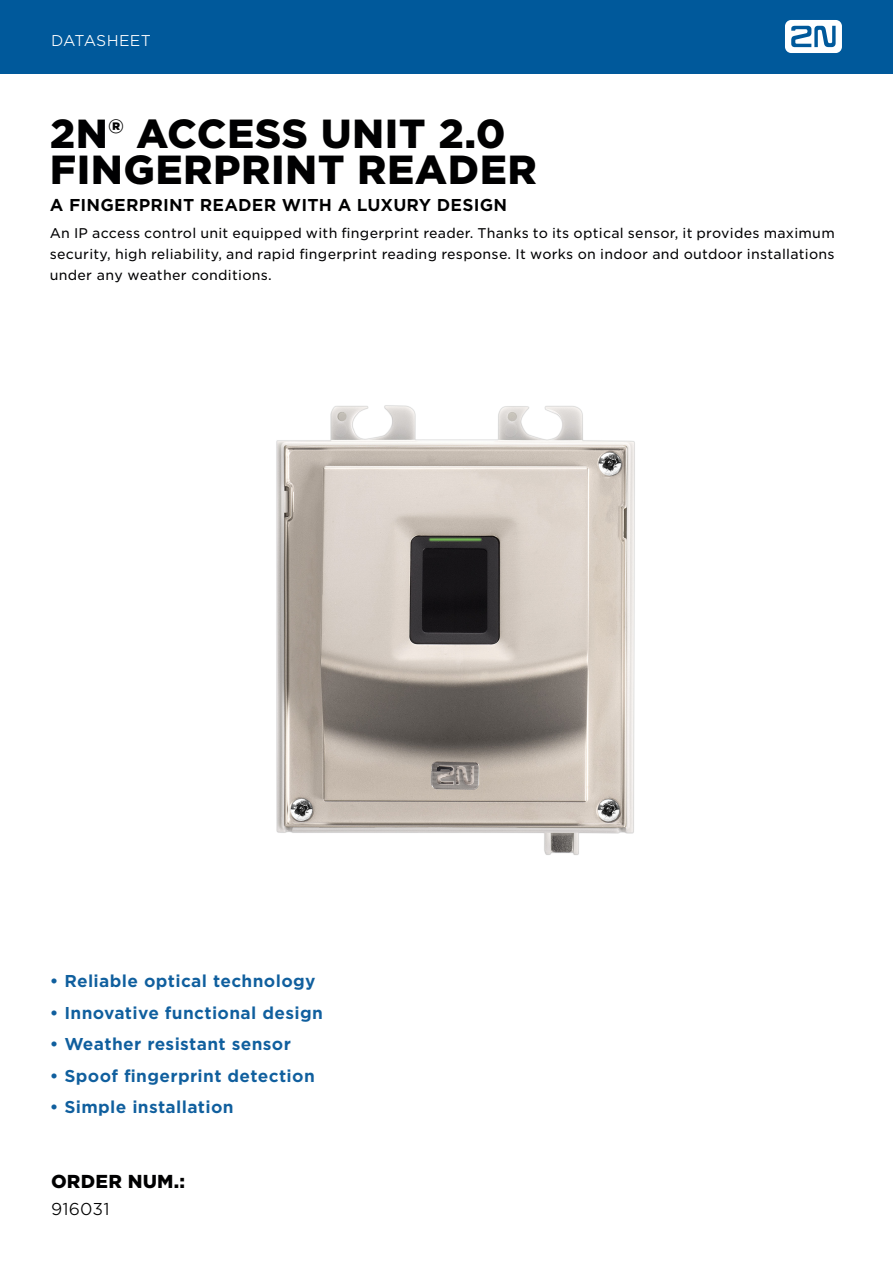
<style>
.page{position:relative;width:893px;height:1263px;background:#fff}
.page>*{position:absolute;margin:0;border:0;box-sizing:border-box;transform-origin:0 0}
.t1{font:900 39px "Gotham S Sm";letter-spacing:.01em;color:#000001}
.t2{font:900 18px "Gotham S Sm";letter-spacing:.01em;color:#000001}
.Text_9_14{font:700 16.5px "Gotham S Sm";letter-spacing:.02em;color:#105f9e}
.t3{font:700 16.5px "Gotham S Sm";letter-spacing:.01em;color:#000001}
.t4{font:300 16.5px "Gotham S Sm";letter-spacing:.01em;color:#000001}
.Text_9_14-2{font:300 15px "Gotham S Sm";letter-spacing:.01em;color:#fff}
.Text_9_14-3{font:13.5px/21px "Gotham S Sm";letter-spacing:.02em;color:#000002;text-align:justify}
</style>
<div class="page">
<div style="left:0;top:0;width:893px;height:73px;background:#00599b"></div>
<img style="left:276px;top:405px;width:359px;height:450px">
<svg style="left:785px;top:20px;width:57px;height:33px"></svg>
<p class="Text_9_14-2" style="left:51px;top:30px;width:101px">DATASHEET</p>
<p class="t1" style="left:50px;top:106px;width:457px">2N® ACCESS UNIT 2.0</p>
<p class="t1" style="left:50px;top:142px;width:489px">FINGERPRINT READER</p>
<p class="t3" style="left:50px;top:193px;width:459px">A FINGERPRINT READER WITH A LUXURY DESIGN</p>
<p class="Text_9_14-3" style="left:50px;top:223px;width:786px">An IP access control unit equipped with fingerprint reader. Thanks to its optical sensor, it provides maximum security, high reliability, and rapid fingerprint reading response. It works on indoor and outdoor installations under any weather conditions.</p>
<p class="Text_9_14" style="left:50px;top:969px;width:267px">• Reliable optical technology</p>
<p class="Text_9_14" style="left:50px;top:1001px;width:275px">• Innovative functional design</p>
<p class="Text_9_14" style="left:50px;top:1032px;width:243px">• Weather resistant sensor</p>
<p class="Text_9_14" style="left:50px;top:1064px;width:267px">• Spoof fingerprint detection</p>
<p class="Text_9_14" style="left:50px;top:1095px;width:185px">• Simple installation</p>
<p class="t2" style="left:51px;top:1168px;width:136px">ORDER NUM.:</p>
<p class="t4" style="left:51px;top:1198px;width:60px">916031</p>
</div>
